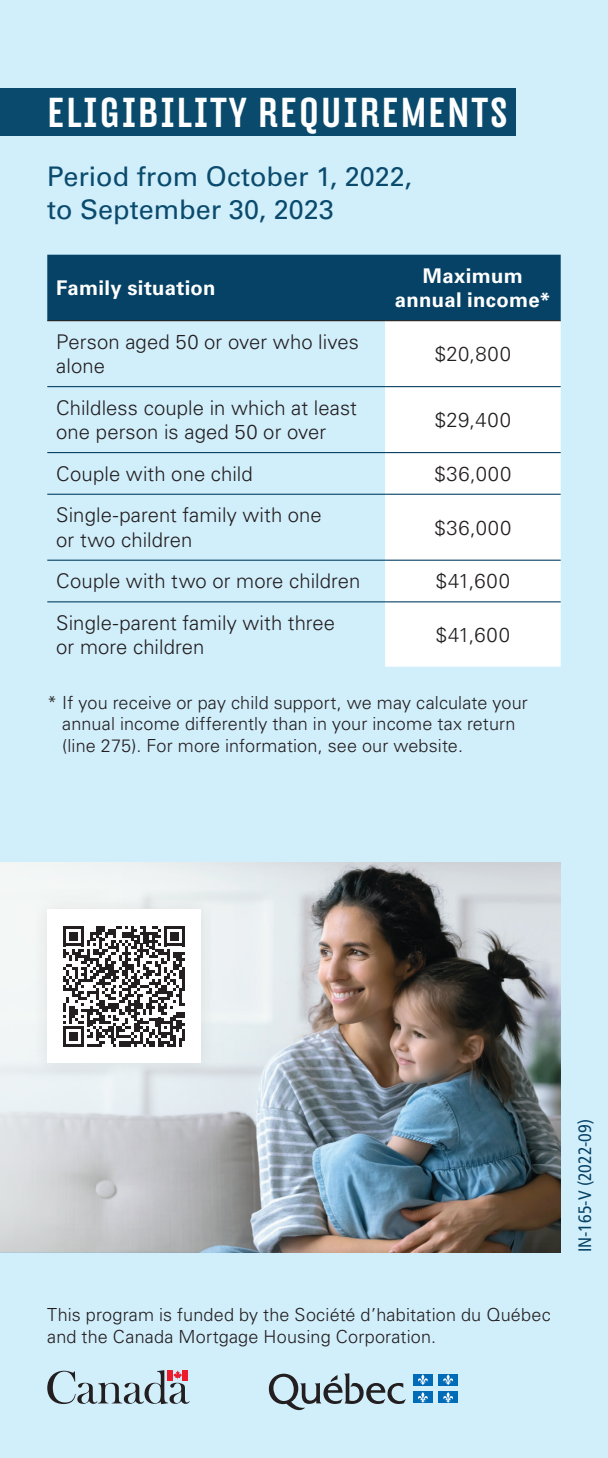
<style>
.page{position:relative;width:608px;height:1458px;background:#d1eefb}
.page>*{position:absolute;margin:0;border:0;box-sizing:border-box;transform-origin:0 0}
.t1{font:500 40.5px "Hydra OT";letter-spacing:.05em;color:#fff}
.t2{font:27px/32.4px "Univers LT Std";color:#0a4b6d}
.t3{font:300 20.25px/24.3px "Univers LT Std";letter-spacing:.005em;color:#231f20}
.t4{font:700 20.25px/24.3px "Univers LT Std";letter-spacing:.015em;color:#fff;text-align:center}
.t5{font:300 18px/21.6px "Univers LT Std";letter-spacing:.01em;color:#231f20}
.t6{font:condensed 18px "Frutiger LT Pro";color:#064265}
</style>
<div class="page">
<img style="left:0;top:863px;width:560px;height:389px">
<div style="left:30px;top:893px;width:187px;height:187px;background:#231f20;opacity:.1"></div>
<div style="left:47px;top:910px;width:153px;height:153px;background:#fff"></div>
<svg style="left:63px;top:926px;width:122px;height:121px"></svg>
<svg style="left:47px;top:1370px;width:142px;height:34px"></svg>
<svg style="left:269px;top:1373px;width:137px;height:38px"></svg>
<div style="left:413px;top:1374px;width:19px;height:12px;background:#006bb6"></div>
<svg style="left:418px;top:1374px;width:10px;height:11px"></svg>
<div style="left:438px;top:1374px;width:20px;height:12px;background:#006bb6"></div>
<svg style="left:443px;top:1374px;width:10px;height:11px"></svg>
<div style="left:413px;top:1391px;width:19px;height:12px;background:#006bb6"></div>
<svg style="left:418px;top:1392px;width:10px;height:11px"></svg>
<div style="left:438px;top:1391px;width:20px;height:12px;background:#006bb6"></div>
<svg style="left:443px;top:1392px;width:10px;height:11px"></svg>
<div style="left:0;top:89px;width:515px;height:47px;background:#0a4b6d"></div>
<div style="left:47px;top:255px;width:513px;height:65px;background:#064265"></div>
<div style="left:385px;top:321px;width:175px;height:346px;background:#fff"></div>
<hr style="left:47px;top:320px;width:338px;height:1px;background:#231f20">
<hr style="left:385px;top:320px;width:175px;height:1px;background:#231f20">
<hr style="left:47px;top:386px;width:338px;height:1px;background:#064265">
<hr style="left:385px;top:386px;width:175px;height:1px;background:#064265">
<hr style="left:47px;top:452px;width:338px;height:1px;background:#064265">
<hr style="left:385px;top:452px;width:175px;height:1px;background:#064265">
<hr style="left:47px;top:494px;width:338px;height:1px;background:#064265">
<hr style="left:385px;top:494px;width:175px;height:1px;background:#064265">
<hr style="left:47px;top:560px;width:338px;height:1px;background:#064265">
<hr style="left:385px;top:560px;width:175px;height:1px;background:#064265">
<hr style="left:47px;top:601px;width:338px;height:1px;background:#064265">
<hr style="left:385px;top:601px;width:175px;height:1px;background:#064265">
<h1 class="t1" style="left:47px;top:88px;width:462px">ELIGIBILITY REQUIREMENTS</h1>
<h2 class="t2" style="left:47px;top:161px;width:366px">Period from October 1, 2022, to September 30, 2023</h2>
<p class="t4" style="left:56px;top:276px;width:161px">Family situation</p>
<p class="t4" style="left:395px;top:264px;width:157px">Maximum annual income*</p>
<p class="t3" style="left:56px;top:330px;width:304px">Person aged 50 or over who lives alone</p>
<p class="t3" style="left:434px;top:342px;width:78px">$20,800</p>
<p class="t3" style="left:56px;top:395px;width:302px">Childless couple in which at least one person is aged 50 or over</p>
<p class="t3" style="left:434px;top:408px;width:78px">$29,400</p>
<p class="t3" style="left:56px;top:461px;width:198px">Couple with one child</p>
<p class="t3" style="left:434px;top:461px;width:78px">$36,000</p>
<p class="t3" style="left:56px;top:503px;width:267px">Single-parent family with one or two children</p>
<p class="t3" style="left:434px;top:515px;width:78px">$36,000</p>
<p class="t3" style="left:56px;top:569px;width:305px">Couple with two or more children</p>
<p class="t3" style="left:435px;top:569px;width:76px">$41,600</p>
<p class="t3" style="left:56px;top:611px;width:280px">Single-parent family with three or more children</p>
<p class="t3" style="left:435px;top:623px;width:76px">$41,600</p>
<p class="t5" style="left:62px;top:691px;width:467px;text-indent:-15px">* If you receive or pay child support, we may calculate your annual income differently than in your income tax return (line 275). For more information, see our website.</p>
<p class="t5" style="left:47px;top:1304px;width:505px">This program is funded by the Société d’habitation du Québec and the Canada Mortgage Housing Corporation.</p>
<p class="t6" style="left:574px;top:1252px;width:135px;rotate:-90deg">IN-165-V (2022-09)</p>
</div>
